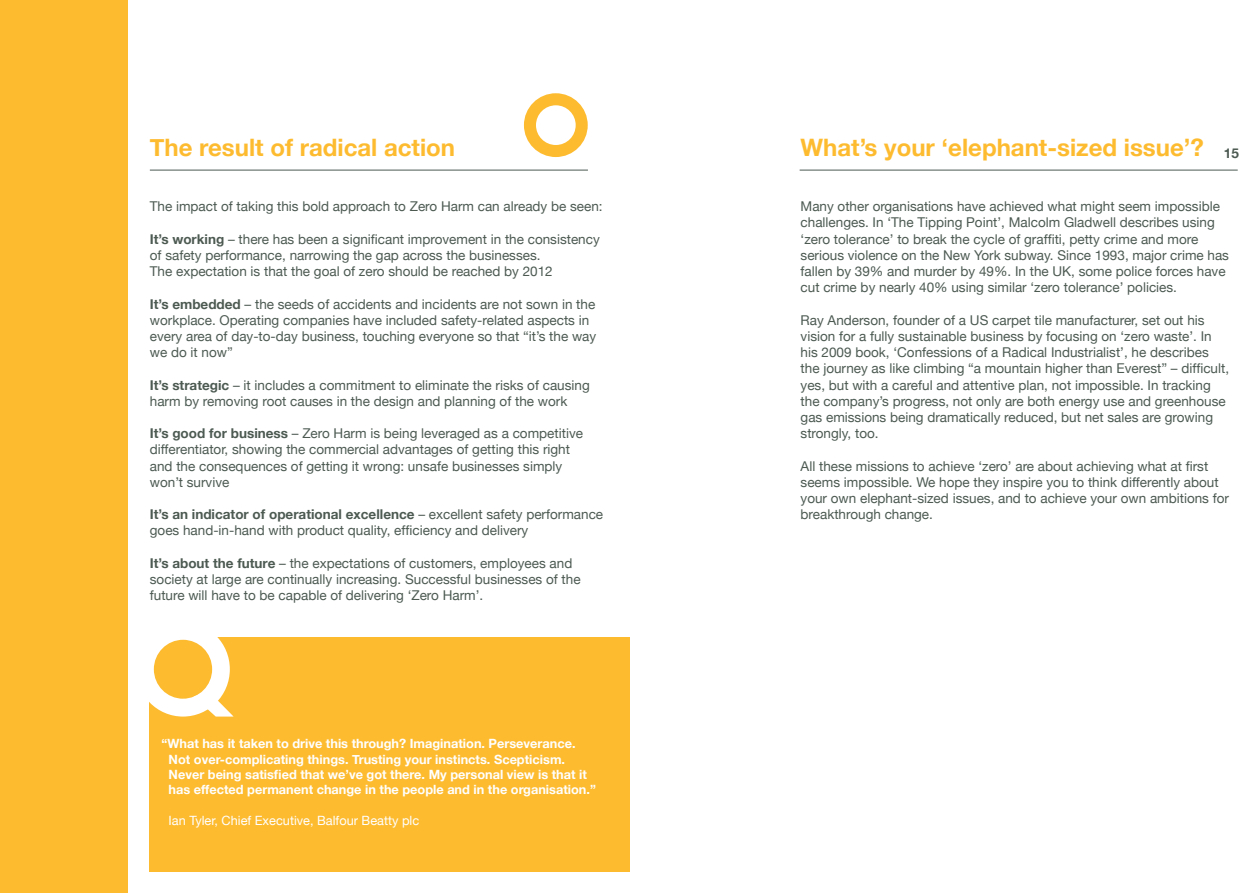
<style>
.page{position:relative;width:1259px;height:893px;background:#fff}
.page>*{position:absolute;margin:0;border:0;box-sizing:border-box;transform-origin:0 0}
.t1{font:700 24px "Helvetica Neue";color:#fdbb30}
.t2{font:13.5px/16.2px "Helvetica Neue";color:#4c5a52}
.t3{font:700 12.75px/15.3px "Helvetica Neue";color:#fff}
.t4{font:12.75px "Helvetica Neue";color:#fff}
.s1{font-size:13.5px;color:#4c5a52}
.s2{font-weight:700}
</style>
<div class="page">
<div style="left:149px;top:637px;width:480px;height:235px;background:#fdbb30"></div>
<div style="left:136px;top:622px;width:94px;height:95px;background:#fff;border-radius:50%"></div>
<div style="left:154px;top:640px;width:58px;height:59px;background:#fdbb30;border-radius:50%"></div>
<svg style="left:194px;top:690px;width:40px;height:27px"></svg>
<div style="left:0;top:0;width:128px;height:893px;background:#fdbb30"></div>
<hr style="left:799px;top:170px;width:438px;height:1px;background:#4c5a52">
<hr style="left:150px;top:170px;width:438px;height:1px;background:#4c5a52">
<div style="left:524px;top:93px;width:64px;height:64px;background:#fdbb30;border-radius:50%"></div>
<div style="left:536px;top:105px;width:39px;height:40px;background:#fff;border-radius:50%"></div>
<h1 class="t1" style="left:150px;top:132px;width:307px">The result of radical action</h1>
<h1 class="t1" style="left:800px;top:133px;width:440px">What’s your ‘elephant-sized issue’? <span class="s1">15</span></h1>
<p class="t2" style="left:150px;top:198px;width:454px">The impact of taking this bold approach to Zero Harm can already be seen:</p>
<p class="t2" style="left:150px;top:231px;width:451px"><span class="s2">It’s working</span> – there has been a significant improvement in the consistency of safety performance, narrowing the gap across the businesses.<br>The expectation is that the goal of zero should be reached by 2012</p>
<p class="t2" style="left:150px;top:295px;width:448px"><span class="s2">It’s embedded</span> – the seeds of accidents and incidents are not sown in the workplace. Operating companies have included safety-related aspects in every area of day-to-day business, touching everyone so that “it’s the way we do it now”</p>
<p class="t2" style="left:150px;top:376px;width:441px"><span class="s2">It’s strategic</span> – it includes a commitment to eliminate the risks of causing harm by removing root causes in the design and planning of the work</p>
<p class="t2" style="left:150px;top:425px;width:435px"><span class="s2">It’s good for business</span> – Zero Harm is being leveraged as a competitive differentiator, showing the commercial advantages of getting this right and the consequences of getting it wrong: unsafe businesses simply won’t survive</p>
<p class="t2" style="left:150px;top:506px;width:455px"><span class="s2">It’s an indicator of operational excellence</span> – excellent safety performance goes hand-in-hand with product quality, efficiency and delivery</p>
<p class="t2" style="left:150px;top:555px;width:432px"><span class="s2">It’s about the future</span> – the expectations of customers, employees and society at large are continually increasing. Successful businesses of the future will have to be capable of delivering ‘Zero Harm’.</p>
<p class="t3" style="left:169px;top:736px;width:429px;text-indent:-7px">“What has it taken to drive this through? Imagination. Perseverance.<br>Not over-complicating things. Trusting your instincts. Scepticism.<br>Never being satisfied that we’ve got there. My personal view is that it has effected permanent change in the people and in the organisation.”</p>
<p class="t4" style="left:169px;top:813px;width:252px">Ian Tyler, Chief Executive, Balfour Beatty plc</p>
<p class="t2" style="left:800px;top:198px;width:430px">Many other organisations have achieved what might seem impossible challenges. In ‘The Tipping Point’, Malcolm Gladwell describes using ‘zero tolerance’ to break the cycle of graffiti, petty crime and more serious violence on the New York subway. Since 1993, major crime has fallen by 39% and murder by 49%. In the UK, some police forces have cut crime by nearly 40% using similar ‘zero tolerance’ policies.</p>
<p class="t2" style="left:800px;top:312px;width:430px">Ray Anderson, founder of a US carpet tile manufacturer, set out his vision for a fully sustainable business by focusing on ‘zero waste’. In his 2009 book, ‘Confessions of a Radical Industrialist’, he describes the journey as like climbing “a mountain higher than Everest” – difficult, yes, but with a careful and attentive plan, not impossible. In tracking the company’s progress, not only are both energy use and greenhouse gas emissions being dramatically reduced, but net sales are growing strongly, too.</p>
<p class="t2" style="left:800px;top:457px;width:430px">All these missions to achieve ‘zero’ are about achieving what at first seems impossible. We hope they inspire you to think differently about your own elephant-sized issues, and to achieve your own ambitions for breakthrough change.</p>
</div>
